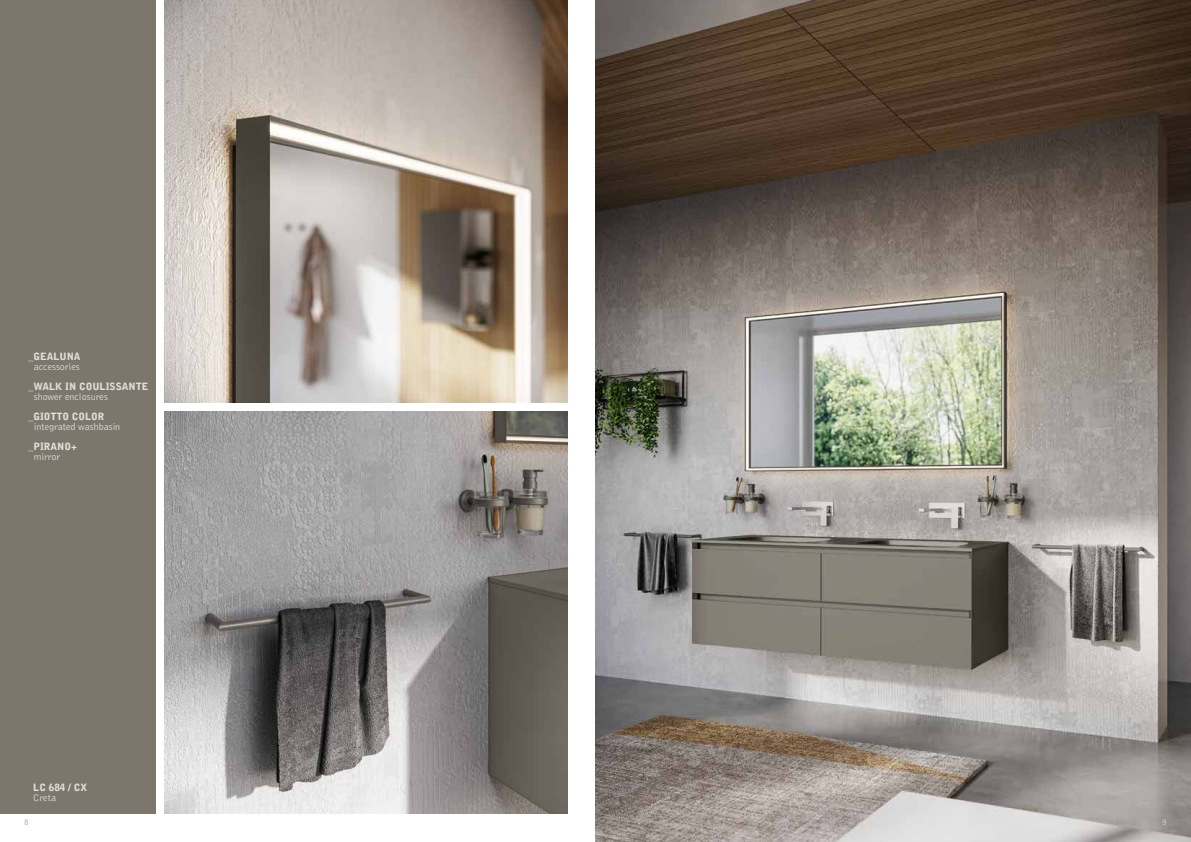
<style>
.page{position:relative;width:1191px;height:842px;background:#fff}
.page>*{position:absolute;margin:0;border:0;box-sizing:border-box;transform-origin:0 0}
.t1{font:300 10px "Bell Gothic Std";color:#e4deda}
.t2{font:900 10px "Bell Gothic Std";color:#e4deda}
.t3{font:300 condensed 8px "Helvetica Neue LT Std";color:#9b958f}
.t4{font:300 condensed 8px "Helvetica Neue LT Std";color:#e4deda}
</style>
<div class="page">
<div style="left:0;top:0;width:156px;height:814px;background:#7c766c"></div>
<img style="left:595px;top:0;width:596px;height:842px">
<img style="left:164px;top:0;width:403px;height:403px">
<img style="left:164px;top:411px;width:403px;height:403px">
<p class="t2" style="left:28px;top:350px;width:54px">_GEALUNA</p>
<p class="t1" style="left:34px;top:361px;width:47px">accessories</p>
<p class="t2" style="left:28px;top:380px;width:122px">_WALK IN COULISSANTE</p>
<p class="t1" style="left:34px;top:391px;width:76px">shower enclosures</p>
<p class="t2" style="left:28px;top:410px;width:78px">_GIOTTO COLOR</p>
<p class="t1" style="left:34px;top:421px;width:88px">integrated washbasin</p>
<p class="t2" style="left:28px;top:440px;width:50px">_PIRANO+</p>
<p class="t1" style="left:34px;top:451px;width:28px">mirror</p>
<p class="t2" style="left:33px;top:781px;width:55px">LC 684 / CX</p>
<p class="t1" style="left:33px;top:792px;width:24px">Creta</p>
<p class="t3" style="left:25px;top:818px;width:5px">8</p>
<p class="t4" style="left:1162px;top:818px;width:5px">9</p>
</div>
